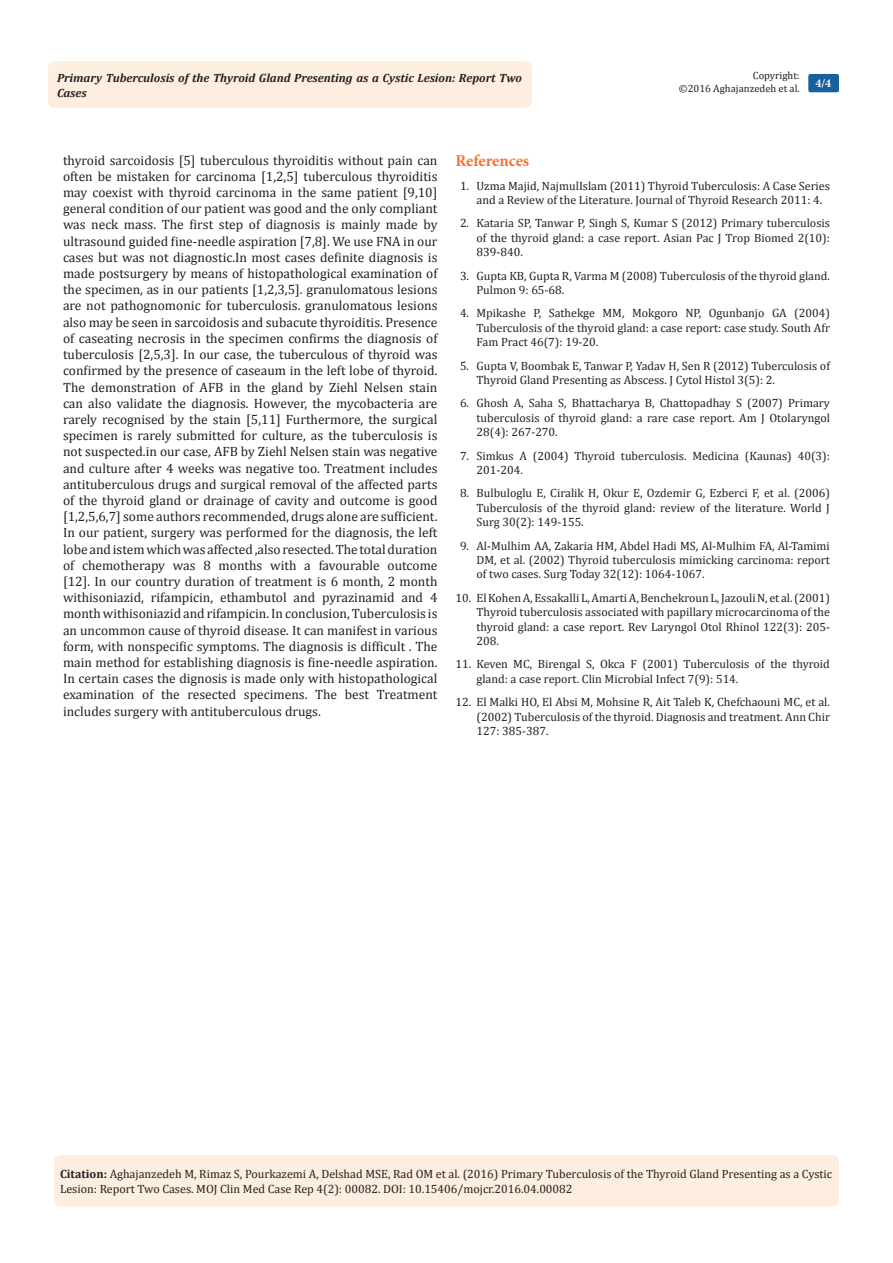
<style>
.page{position:relative;width:893px;height:1263px;background:#fff}
.page>*{position:absolute;margin:0;border:0;box-sizing:border-box;transform-origin:0 0}
.t1{font:700 16.5px "Minion Pro";letter-spacing:-.005em;color:#f37331}
.t2{font:13.5px/16.2px "Cambria";color:#231f20;text-align:justify}
.t3{font:12px/14.4px "Cambria";color:#231f20;text-align:justify}
.t4{font:italic 700 12px/14.4px "Cambria";color:#231f20}
.t5{font:700 12px "Minion Pro";color:#fff}
.t6{font:10.5px/12.6px "Cambria";color:#231f20;text-align:right}
.s1{font-weight:700}
</style>
<div class="page">
<div style="left:48px;top:61px;width:484px;height:47px;background:#feeee0;border-radius:8px"></div>
<div style="left:808px;top:74px;width:31px;height:18px;background:#18609d;border-radius:2px"></div>
<div style="left:54px;top:1155px;width:785px;height:51px;background:#feeee0;border-radius:7px"></div>
<p class="t6" style="left:679px;top:69px;width:122px">Copyright:<br>©2016 Aghajanzedeh et al.</p>
<p class="t4" style="left:57px;top:70px;width:466px">Primary Tuberculosis of the Thyroid Gland Presenting as a Cystic Lesion: Report Two<br>Cases</p>
<p class="t5" style="left:815px;top:75px;width:17px">4/4</p>
<p class="t2" style="left:63px;top:152px;width:376px">thyroid sarcoidosis [5] tuberculous thyroiditis without pain can often be mistaken for carcinoma [1,2,5] tuberculous thyroiditis may coexist with thyroid carcinoma in the same patient [9,10] general condition of our patient was good and the only compliant was neck mass. The first step of diagnosis is mainly made by ultrasound guided fine-needle aspiration [7,8]. We use FNA in our cases but was not diagnostic.In most cases definite diagnosis is made postsurgery by means of histopathological examination of the specimen, as in our patients [1,2,3,5]. granulomatous lesions are not pathognomonic for tuberculosis. granulomatous lesions also may be seen in sarcoidosis and subacute thyroiditis. Presence of caseating necrosis in the specimen confirms the diagnosis of tuberculosis [2,5,3]. In our case, the tuberculous of thyroid was confirmed by the presence of caseaum in the left lobe of thyroid.<br>The demonstration of AFB in the gland by Ziehl Nelsen stain can also validate the diagnosis. However, the mycobacteria are rarely recognised by the stain [5,11] Furthermore, the surgical specimen is rarely submitted for culture, as the tuberculosis is not suspected.in our case, AFB by Ziehl Nelsen stain was negative and culture after 4 weeks was negative too. Treatment includes antituberculous drugs and surgical removal of the affected parts of the thyroid gland or drainage of cavity and outcome is good [1,2,5,6,7] some authors recommended, drugs alone are sufficient.<br>In our patient, surgery was performed for the diagnosis, the left lobe and istem which was affected ,also resected. The total duration of chemotherapy was 8 months with a favourable outcome [12]. In our country duration of treatment is 6 month, 2 month withisoniazid, rifampicin, ethambutol and pyrazinamid and 4 month withisoniazid and rifampicin. In conclusion, Tuberculosis is an uncommon cause of thyroid disease. It can manifest in various form, with nonspecific symptoms. The diagnosis is difficult . The main method for establishing diagnosis is fine-needle aspiration.<br>In certain cases the dignosis is made only with histopathological examination of the resected specimens. The best Treatment includes surgery with antituberculous drugs.</p>
<p class="t1" style="left:455px;top:149px;width:75px">References</p>
<p class="t3" style="left:476px;top:178px;width:355px;text-indent:-16px">1. Uzma Majid, NajmulIslam (2011) Thyroid Tuberculosis: A Case Series and a Review of the Literature. Journal of Thyroid Research 2011: 4.</p>
<p class="t3" style="left:476px;top:216px;width:355px;text-indent:-16px">2. Kataria SP, Tanwar P, Singh S, Kumar S (2012) Primary tuberculosis of the thyroid gland: a case report. Asian Pac J Trop Biomed 2(10):<br>839-840.</p>
<p class="t3" style="left:476px;top:268px;width:355px;text-indent:-16px">3. Gupta KB, Gupta R, Varma M (2008) Tuberculosis of the thyroid gland.<br>Pulmon 9: 65-68.</p>
<p class="t3" style="left:476px;top:306px;width:355px;text-indent:-16px">4. Mpikashe P, Sathekge MM, Mokgoro NP, Ogunbanjo GA (2004)<br>Tuberculosis of the thyroid gland: a case report: case study. South Afr Fam Pract 46(7): 19-20.</p>
<p class="t3" style="left:476px;top:358px;width:355px;text-indent:-16px">5. Gupta V, Boombak E, Tanwar P, Yadav H, Sen R (2012) Tuberculosis of<br>Thyroid Gland Presenting as Abscess. J Cytol Histol 3(5): 2.</p>
<p class="t3" style="left:476px;top:396px;width:355px;text-indent:-16px">6. Ghosh A, Saha S, Bhattacharya B, Chattopadhay S (2007) Primary tuberculosis of thyroid gland: a rare case report. Am J Otolaryngol 28(4): 267-270.</p>
<p class="t3" style="left:476px;top:448px;width:355px;text-indent:-16px">7. Simkus A (2004) Thyroid tuberculosis. Medicina (Kaunas) 40(3):<br>201-204.</p>
<p class="t3" style="left:476px;top:486px;width:355px;text-indent:-16px">8. Bulbuloglu E, Ciralik H, Okur E, Ozdemir G, Ezberci F, et al. (2006)<br>Tuberculosis of the thyroid gland: review of the literature. World J Surg 30(2): 149-155.</p>
<p class="t3" style="left:476px;top:538px;width:355px;text-indent:-16px">9. Al-Mulhim AA, Zakaria HM, Abdel Hadi MS, Al-Mulhim FA, Al-Tamimi DM, et al. (2002) Thyroid tuberculosis mimicking carcinoma: report of two cases. Surg Today 32(12): 1064-1067.</p>
<p class="t3" style="left:476px;top:590px;width:355px;text-indent:-21px">10. El Kohen A, Essakalli L, Amarti A, Benchekroun L, Jazouli N, et al. (2001)<br>Thyroid tuberculosis associated with papillary microcarcinoma of the thyroid gland: a case report. Rev Laryngol Otol Rhinol 122(3): 205- 208.</p>
<p class="t3" style="left:476px;top:657px;width:355px;text-indent:-21px">11. Keven MC, Birengal S, Okca F (2001) Tuberculosis of the thyroid gland: a case report. Clin Microbial Infect 7(9): 514.</p>
<p class="t3" style="left:476px;top:695px;width:355px;text-indent:-21px">12. El Malki HO, El Absi M, Mohsine R, Ait Taleb K, Chefchaouni MC, et al. (2002) Tuberculosis of the thyroid. Diagnosis and treatment. Ann Chir 127: 385-387.</p>
<p class="t3" style="left:60px;top:1167px;width:774px"><span class="s1">Citation:</span> Aghajanzedeh M, Rimaz S, Pourkazemi A, Delshad MSE, Rad OM et al. (2016) Primary Tuberculosis of the Thyroid Gland Presenting as a Cystic<br>Lesion: Report Two Cases. MOJ Clin Med Case Rep 4(2): 00082. DOI: 10.15406/mojcr.2016.04.00082</p>
</div>
